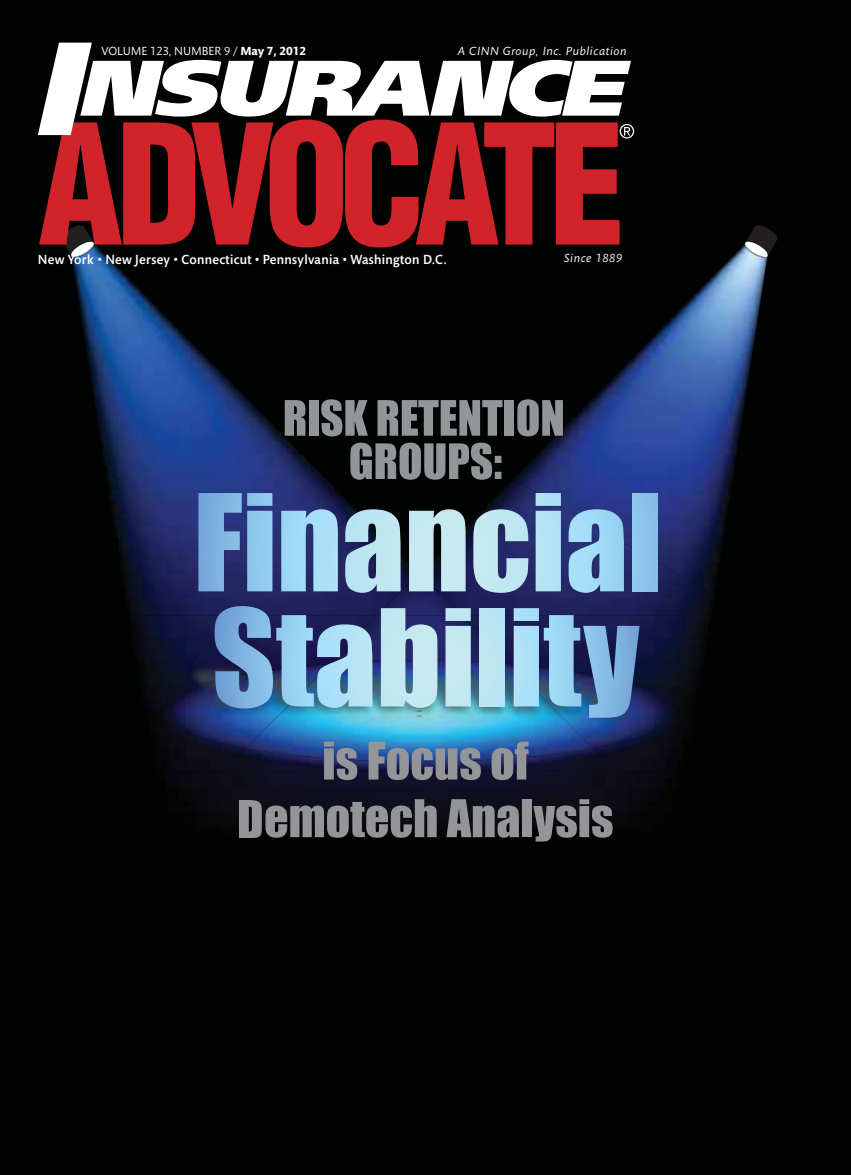
<style>
.page{position:relative;width:851px;height:1175px;background:#fff}
.page>*{position:absolute;margin:0;border:0;box-sizing:border-box;transform-origin:0 0}
.t1{font:500 13.5px "Mundo Sans";letter-spacing:.025em;color:#fff;scale:.95 1}
.t2{font:italic 12px "Mundo Sans";letter-spacing:.05em;color:#fff}
.t3{font:12px "Mundo Sans";color:#fff}
.s1{font-weight:700}
</style>
<div class="page">
<div style="left:0;top:0;width:850px;height:1174px;background:#010202"></div>
<img style="left:72px;top:257px;width:431px;height:389px">
<img style="left:72px;top:257px;width:23px;height:1px">
<img style="left:156px;top:443px;width:556px;height:264px">
<img style="left:161px;top:573px;width:516px;height:262px">
<img style="left:512px;top:251px;width:226px;height:344px">
<svg style="left:738px;top:225px;width:40px;height:217px"></svg>
<img style="left:138px;top:615px;width:85px;height:156px">
<img style="left:615px;top:615px;width:68px;height:156px">
<img style="left:223px;top:615px;width:392px;height:156px">
<img style="left:162px;top:748px;width:77px;height:8px">
<img style="left:600px;top:748px;width:76px;height:8px">
<img style="left:239px;top:748px;width:361px;height:23px">
<img style="left:162px;top:664px;width:84px;height:84px">
<img style="left:592px;top:664px;width:84px;height:84px">
<img style="left:246px;top:660px;width:346px;height:101px">
<svg style="left:38px;top:43px;width:596px;height:214px"></svg>
<svg style="left:285px;top:400px;width:20px;height:36px"></svg>
<div style="left:309px;top:400px;width:9px;height:36px;background:#939598"></div>
<svg style="left:321px;top:399px;width:47px;height:37px"></svg>
<svg style="left:377px;top:400px;width:125px;height:36px"></svg>
<div style="left:504px;top:400px;width:10px;height:36px;background:#939598"></div>
<svg style="left:517px;top:399px;width:46px;height:37px"></svg>
<svg style="left:350px;top:442px;width:151px;height:38px"></svg>
<svg style="left:198px;top:493px;width:74px;height:98px;background:#6d97c8"></svg>
<svg style="left:281px;top:509px;width:57px;height:82px;background:#92c3e2"></svg>
<svg style="left:345px;top:509px;width:55px;height:84px;background:#9dbed0"></svg>
<svg style="left:409px;top:509px;width:56px;height:82px;background:#acc9d2"></svg>
<svg style="left:473px;top:509px;width:55px;height:84px;background:#92adc5"></svg>
<svg style="left:535px;top:493px;width:26px;height:98px;background:#a8d4eb"></svg>
<svg style="left:568px;top:509px;width:56px;height:84px;background:#88b8dc"></svg>
<div style="left:632px;top:493px;width:25px;height:98px;background:#8dc4ea"></div>
<svg style="left:214px;top:606px;width:158px;height:102px;background:#6c92ba"></svg>
<svg style="left:381px;top:608px;width:56px;height:108px;background:#a2c5d8"></svg>
<svg style="left:445px;top:608px;width:26px;height:98px;background:#b8d9e6"></svg>
<div style="left:479px;top:608px;width:26px;height:98px;background:#bce5f2"></div>
<svg style="left:509px;top:608px;width:130px;height:109px;background:#658eb7"></svg>
<svg style="left:324px;top:741px;width:33px;height:39px"></svg>
<svg style="left:368px;top:741px;width:113px;height:39px;background:#657994"></svg>
<svg style="left:491px;top:741px;width:37px;height:39px"></svg>
<svg style="left:239px;top:799px;width:438px;height:42px"></svg>
<p class="t3" style="left:101px;top:47px;width:206px">VOLUME 123, NUMBER 9 / <span class="s1">May 7, 2012</span></p>
<p class="t2" style="left:457px;top:47px;width:170px">A CINN Group, Inc. Publication</p>
<p class="t1" style="left:38px;top:254px;width:431px">New York • New Jersey • Connecticut • Pennsylvania • Washington D.C.</p>
<p class="t2" style="left:564px;top:253px;width:59px">Since 1889</p>
</div>
